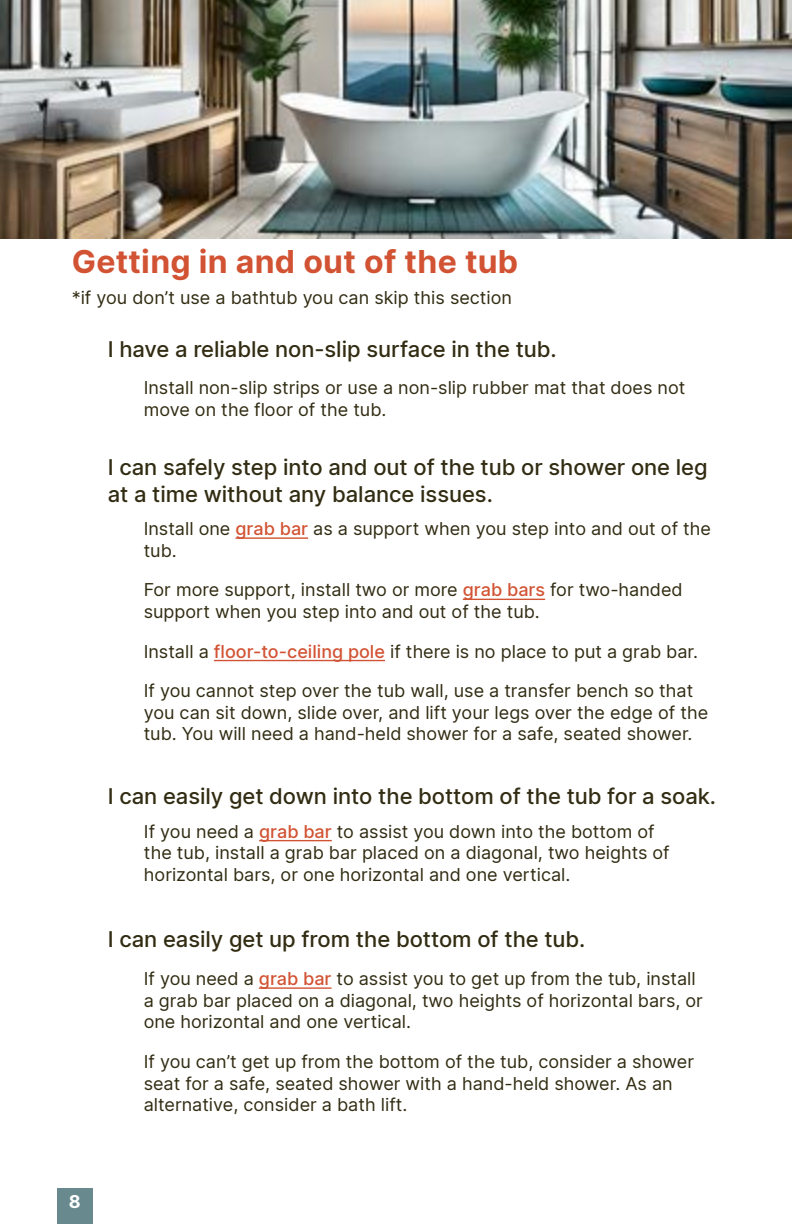
<style>
.page{position:relative;width:792px;height:1224px;background:#fff}
.page>*{position:absolute;margin:0;border:0;box-sizing:border-box;transform-origin:0 0}
.t1{font:700 32px "Inter";letter-spacing:.01em;color:#d25333}
.t2{font:500 22px/26.4px "Inter";letter-spacing:-.005em;color:#312c12}
.t3{font:18px/21.6px "Inter";color:#312c12}
.t4{font:700 18px "Inter";color:#fff}
.s1{font-weight:500;color:#d25333}
</style>
<div class="page">
<div style="left:57px;top:1188px;width:36px;height:36px;background:#688a8e"></div>
<hr style="left:259px;top:840px;width:73px;height:1px;background:#d25333">
<hr style="left:259px;top:987px;width:73px;height:2px;background:#d25333">
<hr style="left:236px;top:537px;width:72px;height:2px;background:#d25333">
<hr style="left:463px;top:599px;width:82px;height:1px;background:#d25333">
<hr style="left:214px;top:660px;width:171px;height:1px;background:#d25333">
<img style="left:0;top:0;width:792px;height:238px">
<h1 class="t1" style="left:72px;top:237px;width:448px">Getting in and out of the tub</h1>
<p class="t3" style="left:72px;top:287px;width:442px">*if you don’t use a bathtub you can skip this section</p>
<p class="t2" style="left:108px;top:335px;width:451px">I have a reliable non-slip surface in the tub.</p>
<p class="t3" style="left:144px;top:377px;width:543px">Install non-slip strips or use a non-slip rubber mat that does not move on the floor of the tub.</p>
<p class="t2" style="left:108px;top:453px;width:601px">I can safely step into and out of the tub or shower one leg at a time without any balance issues.</p>
<p class="t3" style="left:144px;top:517px;width:569px">Install one <span class="s1">grab bar</span> as a support when you step into and out of the tub.</p>
<p class="t3" style="left:144px;top:579px;width:541px">For more support, install two or more <span class="s1">grab bars</span> for two-handed support when you step into and out of the tub.</p>
<p class="t3" style="left:144px;top:631px;width:556px;line-height:39.6px">Install a <span class="s1">floor-to-ceiling pole</span> if there is no place to put a grab bar.<br>If you cannot step over the tub wall, use a transfer bench so that</p>
<p class="t3" style="left:144px;top:701px;width:566px">you can sit down, slide over, and lift your legs over the edge of the tub. You will need a hand-held shower for a safe, seated shower.</p>
<p class="t2" style="left:108px;top:782px;width:610px">I can easily get down into the bottom of the tub for a soak.</p>
<p class="t3" style="left:144px;top:820px;width:527px">If you need a <span class="s1">grab bar</span> to assist you down into the bottom of the tub, install a grab bar placed on a diagonal, two heights of horizontal bars, or one horizontal and one vertical.</p>
<p class="t2" style="left:108px;top:925px;width:479px">I can easily get up from the bottom of the tub.</p>
<p class="t3" style="left:144px;top:967px;width:561px">If you need a <span class="s1">grab bar</span> to assist you to get up from the tub, install a grab bar placed on a diagonal, two heights of horizontal bars, or one horizontal and one vertical.</p>
<p class="t3" style="left:144px;top:1050px;width:552px">If you can’t get up from the bottom of the tub, consider a shower seat for a safe, seated shower with a hand-held shower. As an alternative, consider a bath lift.</p>
<p class="t4" style="left:69px;top:1188px;width:13px">8</p>
</div>
